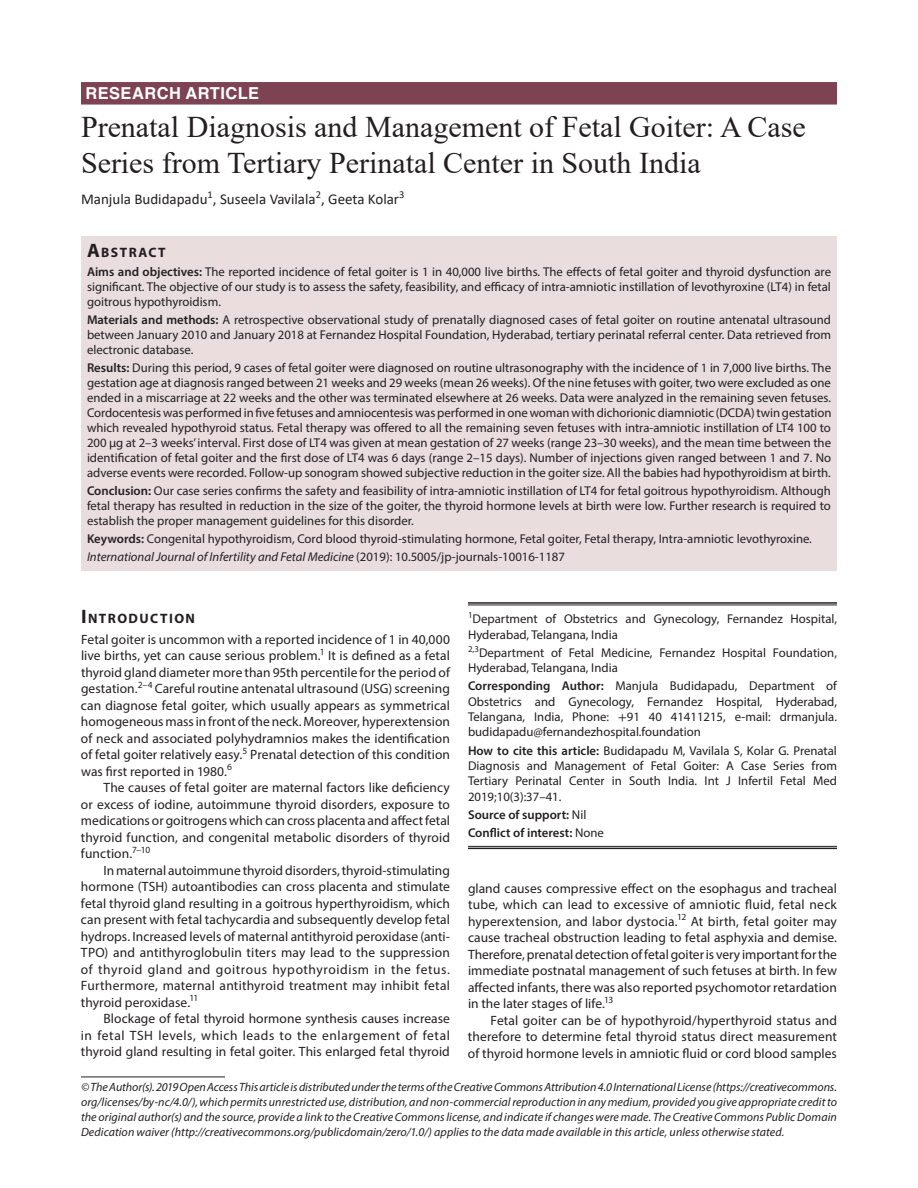
<style>
.page{position:relative;width:918px;height:1188px;background:#fff}
.page>*{position:absolute;margin:0;border:0;box-sizing:border-box;transform-origin:0 0}
.t1{font:30px/36px "Times New Roman";color:#231f20}
.t2{font:700 16.5px "Helvetica LT Std";letter-spacing:.025em;color:#fff}
.t3{font:15px "Calibri";color:#231f20}
.t4{font:700 13.65px "Myriad Pro";letter-spacing:.105em;color:#231f20}
.t5{font:13.5px/16.5px "Myriad Pro";letter-spacing:.005em;color:#231f20;text-align:justify}
.t6{font:12.75px/15px "Myriad Pro";color:#231f20;text-align:justify}
.t7{font:600 12.75px/18.3px "Myriad Pro";color:#231f20}
.t8{font:italic 12px/15px "Myriad Pro";letter-spacing:.005em;color:#231f20;text-align:justify}
.s1{font-size:19.5px}
.s2{font-weight:600}
.s3{font-style:italic}
.s4{font-family:"STIX"}
.s5{font-weight:400}
</style>
<div class="page">
<div style="left:81px;top:82px;width:756px;height:23px;background:#7d4352"></div>
<div style="left:81px;top:236px;width:756px;height:26px;background:#e9ddde"></div>
<div style="left:81px;top:261px;width:756px;height:54px;background:#e9ddde"></div>
<div style="left:81px;top:309px;width:756px;height:54px;background:#e9ddde"></div>
<div style="left:81px;top:357px;width:756px;height:129px;background:#e9ddde"></div>
<div style="left:81px;top:480px;width:756px;height:54px;background:#e9ddde"></div>
<div style="left:81px;top:528px;width:756px;height:24px;background:#e9ddde"></div>
<div style="left:81px;top:546px;width:756px;height:24px;background:#e9ddde"></div>
<hr style="left:468px;top:602px;width:369px;height:2px;background:#231f20">
<hr style="left:468px;top:605px;width:369px;height:1px;background:#231f20">
<hr style="left:468px;top:846px;width:369px;height:1px;background:#231f20">
<hr style="left:468px;top:848px;width:369px;height:1px;background:#231f20">
<hr style="left:81px;top:1077px;width:144px;height:1px;background:#231f20">
<p class="t2" style="left:86px;top:83px;width:175px">RESEARCH ARTICLE</p>
<h1 class="t1" style="left:81px;top:108px;width:726px">Prenatal Diagnosis and Management of Fetal Goiter: A Case<br>Series from Tertiary Perinatal Center in South India</h1>
<p class="t3" style="left:81px;top:189px;width:325px">Manjula Budidapadu<sup>1</sup>, Suseela Vavilala<sup>2</sup>, Geeta Kolar<sup>3</sup></p>
<p class="t4" style="left:87px;top:243px;width:80px"><span class="s1">A</span>BSTRACT</p>
<p class="t6" style="left:87px;top:264px;width:746px"><span class="s2">Aims and objectives:</span> The reported incidence of fetal goiter is 1 in 40,000 live births. The effects of fetal goiter and thyroid dysfunction are significant. The objective of our study is to assess the safety, feasibility, and efficacy of intra-amniotic instillation of levothyroxine (LT4) in fetal goitrous hypothyroidism.</p>
<p class="t6" style="left:87px;top:312px;width:746px"><span class="s2">Materials and methods:</span> A retrospective observational study of prenatally diagnosed cases of fetal goiter on routine antenatal ultrasound between January 2010 and January 2018 at Fernandez Hospital Foundation, Hyderabad, tertiary perinatal referral center. Data retrieved from electronic database.</p>
<p class="t6" style="left:87px;top:360px;width:746px"><span class="s2">Results:</span> During this period, 9 cases of fetal goiter were diagnosed on routine ultrasonography with the incidence of 1 in 7,000 live births. The gestation age at diagnosis ranged between 21 weeks and 29 weeks (mean 26 weeks). Of the nine fetuses with goiter, two were excluded as one ended in a miscarriage at 22 weeks and the other was terminated elsewhere at 26 weeks. Data were analyzed in the remaining seven fetuses.<br>Cordocentesis was performed in five fetuses and amniocentesis was performed in one woman with dichorionic diamniotic (DCDA) twin gestation which revealed hypothyroid status. Fetal therapy was offered to all the remaining seven fetuses with intra-amniotic instillation of LT4 100 to 200 μg at 2–3 weeks’ interval. First dose of LT4 was given at mean gestation of 27 weeks (range 23–30 weeks), and the mean time between the identification of fetal goiter and the first dose of LT4 was 6 days (range 2–15 days). Number of injections given ranged between 1 and 7. No adverse events were recorded. Follow-up sonogram showed subjective reduction in the goiter size. All the babies had hypothyroidism at birth.</p>
<p class="t6" style="left:87px;top:483px;width:745px"><span class="s2">Conclusion:</span> Our case series confirms the safety and feasibility of intra-amniotic instillation of LT4 for fetal goitrous hypothyroidism. Although fetal therapy has resulted in reduction in the size of the goiter, the thyroid hormone levels at birth were low. Further research is required to establish the proper management guidelines for this disorder.</p>
<p class="t6" style="left:87px;top:530px;width:726px;line-height:18px"><span class="s2">Keywords:</span> Congenital hypothyroidism, Cord blood thyroid-stimulating hormone, Fetal goiter, Fetal therapy, Intra-amniotic levothyroxine.<br><span class="s3">International Journal of Infertility and Fetal Medicine</span> (2019): 10.5005/jp-journals-10016-1187</p>
<p class="t4" style="left:81px;top:609px;width:116px"><span class="s1">I</span>NTRODUCTION</p>
<p class="t5" style="left:81px;top:631px;width:370px">Fetal goiter is uncommon with a reported incidence of 1 in 40,000 live births, yet can cause serious problem.<sup>1</sup> It is defined as a fetal thyroid gland diameter more than 95th percentile for the period of gestation.<sup>2–4</sup> Careful routine antenatal ultrasound (USG) screening can diagnose fetal goiter, which usually appears as symmetrical homogeneous mass in front of the neck. Moreover, hyperextension of neck and associated polyhydramnios makes the identification of fetal goiter relatively easy.<sup>5</sup> Prenatal detection of this condition was first reported in 1980.<sup>6</sup></p>
<p class="t5" style="left:81px;top:779px;width:371px;text-indent:23px">The causes of fetal goiter are maternal factors like deficiency or excess of iodine, autoimmune thyroid disorders, exposure to medications or goitrogens which can cross placenta and affect fetal thyroid function, and congenital metabolic disorders of thyroid function.<sup>7–10</sup></p>
<p class="t5" style="left:81px;top:862px;width:371px;text-indent:23px">In maternal autoimmune thyroid disorders, thyroid-stimulating hormone (TSH) autoantibodies can cross placenta and stimulate fetal thyroid gland resulting in a goitrous hyperthyroidism, which can present with fetal tachycardia and subsequently develop fetal hydrops. Increased levels of maternal antithyroid peroxidase (anti-TPO) and antithyroglobulin titers may lead to the suppression of thyroid gland and goitrous hypothyroidism in the fetus.<br>Furthermore, maternal antithyroid treatment may inhibit fetal thyroid peroxidase.<sup>11</sup></p>
<p class="t5" style="left:81px;top:1010px;width:370px;text-indent:23px">Blockage of fetal thyroid hormone synthesis causes increase in fetal TSH levels, which leads to the enlargement of fetal thyroid gland resulting in fetal goiter. This enlarged fetal thyroid</p>
<p class="t6" style="left:468px;top:611px;width:371px"><sup>1</sup>Department of Obstetrics and Gynecology, Fernandez Hospital,<br>Hyderabad, Telangana, India</p>
<p class="t6" style="left:468px;top:645px;width:370px"><sup>2,3</sup>Department of Fetal Medicine, Fernandez Hospital Foundation,<br>Hyderabad, Telangana, India</p>
<p class="t6" style="left:468px;top:678px;width:370px"><span class="s2">Corresponding Author:</span> Manjula Budidapadu, Department of Obstetrics and Gynecology, Fernandez Hospital, Hyderabad, Telangana, India, Phone: <span class="s4">+</span>91 40 41411215, e-mail: drmanjula. budidapadu@fernandezhospital.foundation</p>
<p class="t6" style="left:468px;top:742px;width:371px"><span class="s2">How to cite this article:</span> Budidapadu M, Vavilala S, Kolar G. Prenatal Diagnosis and Management of Fetal Goiter: A Case Series from Tertiary Perinatal Center in South India. Int J Infertil Fetal Med 2019;10(3):37–41.</p>
<p class="t7" style="left:468px;top:805px;width:137px">Source of support: <span class="s5">Nil<br></span>Conflict of interest: <span class="s5">None</span></p>
<p class="t5" style="left:468px;top:880px;width:371px">gland causes compressive effect on the esophagus and tracheal tube, which can lead to excessive of amniotic fluid, fetal neck hyperextension, and labor dystocia.<sup>12</sup> At birth, fetal goiter may cause tracheal obstruction leading to fetal asphyxia and demise.<br>Therefore, prenatal detection of fetal goiter is very important for the immediate postnatal management of such fetuses at birth. In few affected infants, there was also reported psychomotor retardation in the later stages of life.<sup>13</sup></p>
<p class="t5" style="left:468px;top:1012px;width:371px;text-indent:23px">Fetal goiter can be of hypothyroid/hyperthyroid status and therefore to determine fetal thyroid status direct measurement of thyroid hormone levels in amniotic fluid or cord blood samples</p>
<p class="t8" style="left:81px;top:1079px;width:758px">© The Author(s). 2019 Open Access This article is distributed under the terms of the Creative Commons Attribution 4.0 International License (https://creativecommons. org/licenses/by-nc/4.0/), which permits unrestricted use, distribution, and non-commercial reproduction in any medium, provided you give appropriate credit to the original author(s) and the source, provide a link to the Creative Commons license, and indicate if changes were made. The Creative Commons Public Domain Dedication waiver (http://creativecommons.org/publicdomain/zero/1.0/) applies to the data made available in this article, unless otherwise stated.</p>
</div>
